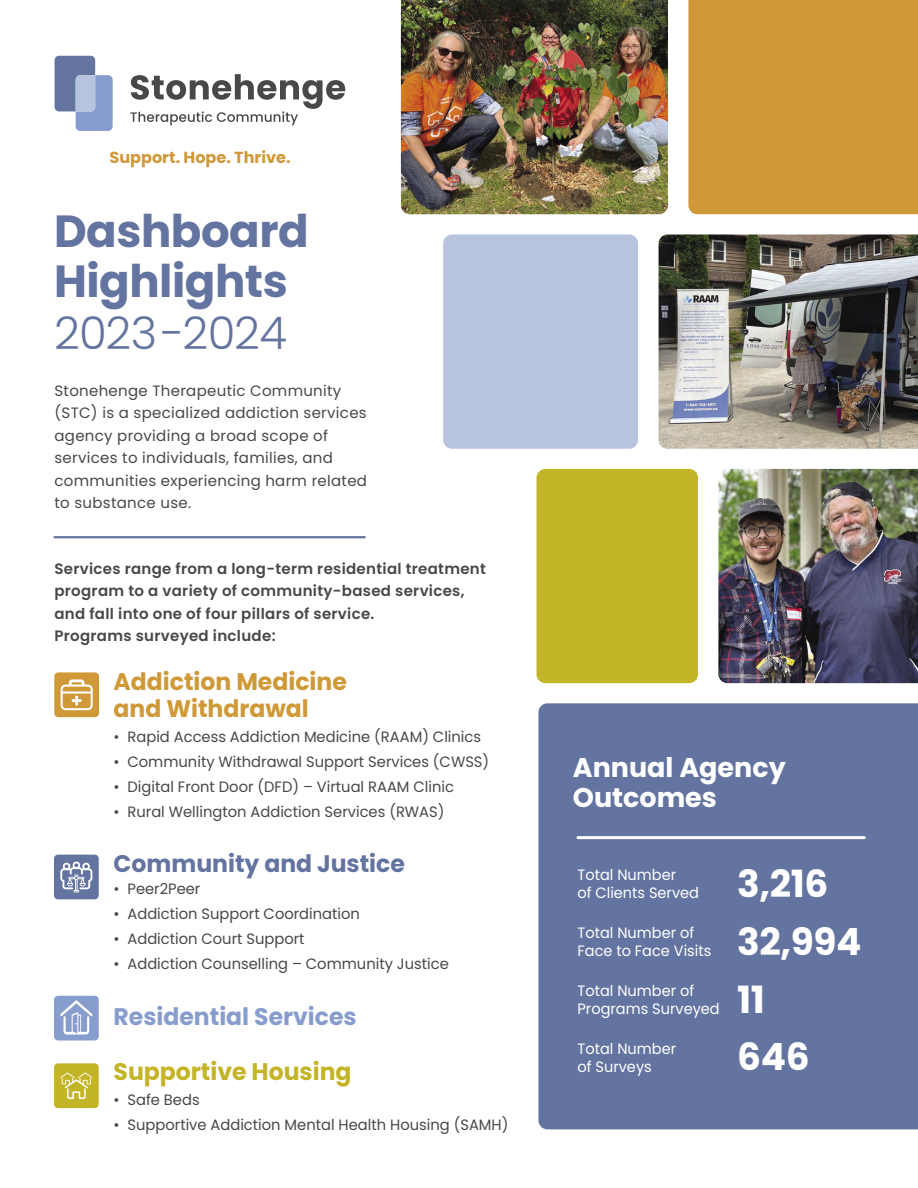
<style>
.page{position:relative;width:918px;height:1188px;background:#fff}
.page>*{position:absolute;margin:0;border:0;box-sizing:border-box;transform-origin:0 0}
.t1{font:700 45px/51px "Poppins";letter-spacing:-.01em;color:#6474a0}
.Stats_-_Large_Grey_Bold{font:700 37.5px "Poppins";letter-spacing:-.01em;color:#fff}
.Orange_Headline{font:700 27px/30px "Poppins";color:#fff}
.Main_Blue_Headline{font:700 24px/27px "Poppins";color:#d09938}
.Main_Blue_Headline-2{font:700 24px "Poppins";color:#6474a0}
.Main_Blue_Headline-3{font:700 24px "Poppins";color:#879dce}
.Main_Blue_Headline-4{font:700 24px "Poppins";color:#c4b427}
.t2{font:700 16.05px "Poppins";color:#d09838}
.t3{font:15px "Poppins";color:#484848}
.t4{font:15px/22.5px "Poppins";letter-spacing:.02em;color:#484848}
.t5{font:600 15px/22.5px "Poppins";letter-spacing:.02em;color:#484848}
.Stat_-_Grey_Copy{font:15px/18px "Poppins";color:#fff}
.s1{font-weight:300}
</style>
<div class="page">
<div style="left:538px;top:703px;width:380px;height:426px;background:#6474a0"></div>
<svg style="left:130px;top:74px;width:215px;height:51px"></svg>
<svg style="left:55px;top:56px;width:58px;height:75px"></svg>
<div style="left:688px;top:0;width:230px;height:214px;background:#d09938"></div>
<div style="left:443px;top:234px;width:195px;height:215px;background:#b8c4de;border-radius:9px"></div>
<div style="left:537px;top:469px;width:161px;height:214px;background:#c4b427;border-radius:9px"></div>
<div style="left:54px;top:996px;width:45px;height:44px;background:#879dce;border-radius:4px"></div>
<svg style="left:60px;top:1000px;width:33px;height:35px"></svg>
<div style="left:54px;top:672px;width:45px;height:45px;background:#d09938;border-radius:4px"></div>
<svg style="left:61px;top:679px;width:32px;height:31px"></svg>
<div style="left:54px;top:1063px;width:45px;height:45px;background:#c4b427;border-radius:4px"></div>
<svg style="left:60px;top:1073px;width:32px;height:26px"></svg>
<div style="left:54px;top:855px;width:45px;height:44px;background:#6474a0;border-radius:4px"></div>
<svg style="left:60px;top:862px;width:32px;height:30px"></svg>
<hr style="left:54px;top:536px;width:311px;height:2px;background:#6474a0">
<hr style="left:578px;top:836px;width:286px;height:3px;background:#fff">
<img style="left:401px;top:0;width:267px;height:214px">
<img style="left:659px;top:234px;width:259px;height:215px">
<img style="left:718px;top:469px;width:200px;height:214px">
<p class="t2" style="left:110px;top:147px;width:183px">Support. Hope. Thrive.</p>
<p class="t1" style="left:54px;top:206px;width:256px">Dashboard<br>Highlights<br><span class="s1">2023-2024</span></p>
<p class="t4" style="left:54px;top:379px;width:314px">Stonehenge Therapeutic Community (STC) is a specialized addiction services agency providing a broad scope of services to individuals, families, and communities experiencing harm related to substance use.</p>
<p class="t5" style="left:54px;top:557px;width:433px">Services range from a long-term residential treatment program to a variety of community-based services, and fall into one of four pillars of service.<br>Programs surveyed include:</p>
<h1 class="Main_Blue_Headline" style="left:114px;top:668px;width:235px">Addiction Medicine and Withdrawal</h1>
<p class="t3" style="left:114px;top:728px;width:369px">• Rapid Access Addiction Medicine (RAAM) Clinics</p>
<p class="t3" style="left:114px;top:753px;width:377px">• Community Withdrawal Support Services (CWSS)</p>
<p class="t3" style="left:114px;top:778px;width:342px">• Digital Front Door (DFD) – Virtual RAAM Clinic</p>
<p class="t3" style="left:114px;top:803px;width:332px">• Rural Wellington Addiction Services (RWAS)</p>
<h1 class="Main_Blue_Headline-2" style="left:114px;top:849px;width:293px">Community and Justice</h1>
<p class="t3" style="left:114px;top:880px;width:88px">• Peer2Peer</p>
<p class="t3" style="left:114px;top:905px;width:248px">• Addiction Support Coordination</p>
<p class="t3" style="left:114px;top:930px;width:193px">• Addiction Court Support</p>
<p class="t3" style="left:114px;top:955px;width:337px">• Addiction Counselling – Community Justice</p>
<h1 class="Main_Blue_Headline-3" style="left:114px;top:1003px;width:245px">Residential Services</h1>
<h1 class="Main_Blue_Headline-4" style="left:114px;top:1058px;width:239px">Supportive Housing</h1>
<p class="t3" style="left:114px;top:1091px;width:88px">• Safe Beds</p>
<p class="t3" style="left:114px;top:1116px;width:396px">• Supportive Addiction Mental Health Housing (SAMH)</p>
<h1 class="Orange_Headline" style="left:573px;top:753px;width:214px">Annual Agency<br>Outcomes</h1>
<h1 class="Stat_-_Grey_Copy" style="left:578px;top:866px;width:123px">Total Number<br>of Clients Served</h1>
<h1 class="Stat_-_Grey_Copy" style="left:578px;top:924px;width:135px">Total Number of<br>Face to Face Visits</h1>
<h1 class="Stat_-_Grey_Copy" style="left:578px;top:982px;width:144px">Total Number of<br>Programs Surveyed</h1>
<h1 class="Stat_-_Grey_Copy" style="left:578px;top:1040px;width:100px">Total Number of Surveys</h1>
<h2 class="Stats_-_Large_Grey_Bold" style="left:737px;top:862px;width:93px">3,216</h2>
<h2 class="Stats_-_Large_Grey_Bold" style="left:737px;top:920px;width:126px">32,994</h2>
<h2 class="Stats_-_Large_Grey_Bold" style="left:737px;top:978px;width:29px">11</h2>
<h2 class="Stats_-_Large_Grey_Bold" style="left:737px;top:1035px;width:74px">646</h2>
</div>
